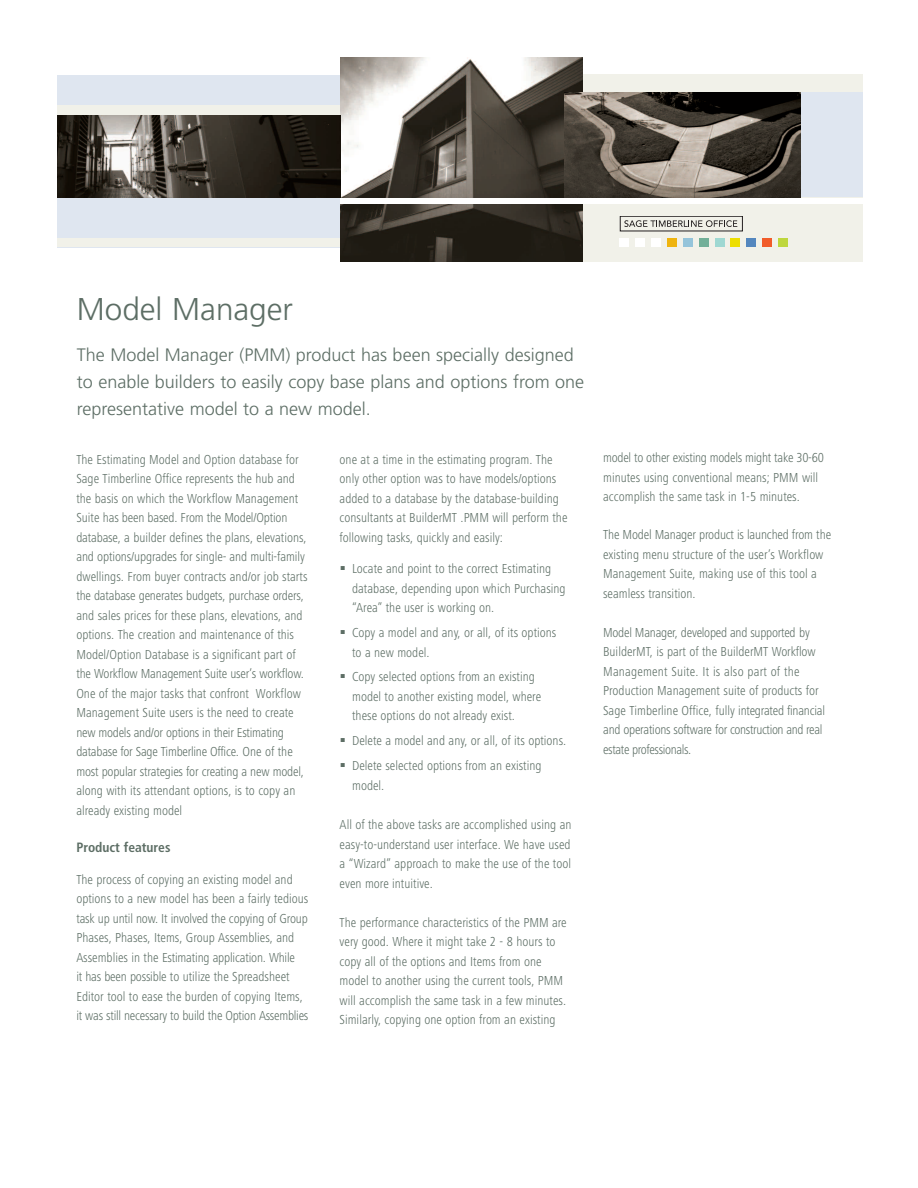
<style>
.page{position:relative;width:918px;height:1188px;background:#fff}
.page>*{position:absolute;margin:0;border:0;box-sizing:border-box;transform-origin:0 0}
.t1{font:300 31.5px "Frutiger";color:#5d6e65}
.t2{font:300 18px/27px "Frutiger";color:#5d6e65}
.t3{font:300 condensed 13.5px/19.5px "Frutiger Next LT";color:#5d6e65}
.t4{font:700 condensed 13.5px "Frutiger";color:#5d6e65}
.t5{font:4.5px "Vari Shapes Solid";color:#5d6e65}
</style>
<div class="page">
<div style="left:460px;top:75px;width:403px;height:187px;background:#f1f1e9"></div>
<div style="left:57px;top:75px;width:403px;height:172px;background:#dfe6f0"></div>
<div style="left:57px;top:105px;width:403px;height:11px;background:#f1f1e9"></div>
<div style="left:57px;top:239px;width:403px;height:8px;background:#f1f1e9"></div>
<div style="left:460px;top:93px;width:403px;height:104px;background:#dfe6f0"></div>
<img style="left:340px;top:57px;width:242px;height:205px">
<img style="left:57px;top:115px;width:283px;height:82px">
<img style="left:565px;top:93px;width:235px;height:105px">
<div style="left:340px;top:198px;width:523px;height:5px;background:#fff"></div>
<div style="left:667px;top:238px;width:10px;height:9px;background:#efb40f"></div>
<div style="left:652px;top:238px;width:9px;height:9px;background:#fff"></div>
<div style="left:636px;top:238px;width:9px;height:9px;background:#fff"></div>
<div style="left:620px;top:238px;width:9px;height:9px;background:#fff"></div>
<div style="left:683px;top:238px;width:10px;height:9px;background:#95c4da"></div>
<div style="left:699px;top:238px;width:9px;height:9px;background:#72af98"></div>
<div style="left:715px;top:238px;width:9px;height:9px;background:#9fd8d2"></div>
<div style="left:731px;top:238px;width:9px;height:9px;background:#edde01"></div>
<div style="left:747px;top:238px;width:9px;height:9px;background:#5487be"></div>
<div style="left:762px;top:238px;width:10px;height:9px;background:#f15c2a"></div>
<div style="left:778px;top:238px;width:9px;height:9px;background:#bed73e"></div>
<svg style="left:624px;top:220px;width:113px;height:7px"></svg>
<div style="left:620px;top:216px;width:123px;height:15px;border:1px solid #231f20"></div>
<h1 class="t1" style="left:77px;top:297px;width:218px">Model Manager</h1>
<h2 class="t2" style="left:77px;top:343px;width:509px">The Model Manager (PMM) product has been specially designed to enable builders to easily copy base plans and options from one representative model to a new model.</h2>
<p class="t3" style="left:76px;top:451px;width:233px">The Estimating Model and Option database for Sage Timberline Office represents the hub and the basis on which the Workflow Management Suite has been based. From the Model/Option database, a builder defines the plans, elevations, and options/upgrades for single- and multi-family dwellings. From buyer contracts and/or job starts the database generates budgets, purchase orders, and sales prices for these plans, elevations, and options. The creation and maintenance of this Model/Option Database is a significant part of the Workflow Management Suite user’s workflow.<br>One of the major tasks that confront Workflow Management Suite users is the need to create new models and/or options in their Estimating database for Sage Timberline Office. One of the most popular strategies for creating a new model, along with its attendant options, is to copy an already existing model</p>
<p class="t4" style="left:76px;top:842px;width:96px">Product features</p>
<p class="t3" style="left:76px;top:871px;width:234px">The process of copying an existing model and options to a new model has been a fairly tedious task up until now. It involved the copying of Group Phases, Phases, Items, Group Assemblies, and Assemblies in the Estimating application. While<br>it has been possible to utilize the Spreadsheet Editor tool to ease the burden of copying Items, it was still necessary to build the Option Assemblies</p>
<p class="t3" style="left:340px;top:451px;width:229px">one at a time in the estimating program. The only other option was to have models/options added to a database by the database-building consultants at BuilderMT .PMM will perform the following tasks, quickly and easily:</p>
<p class="t5" style="left:341px;top:566px;width:6px">&gt;</p>
<p class="t3" style="left:352px;top:560px;width:215px">Locate and point to the correct Estimating database, depending upon which Purchasing “Area” the user is working on.</p>
<p class="t5" style="left:341px;top:630px;width:6px">&gt;</p>
<p class="t3" style="left:352px;top:624px;width:206px">Copy a model and any, or all, of its options to a new model.</p>
<p class="t5" style="left:341px;top:674px;width:6px">&gt;</p>
<p class="t3" style="left:352px;top:669px;width:191px">Copy selected options from an existing model to another existing model, where these options do not already exist.</p>
<p class="t5" style="left:341px;top:738px;width:6px">&gt;</p>
<p class="t3" style="left:352px;top:733px;width:216px">Delete a model and any, or all, of its options.</p>
<p class="t5" style="left:341px;top:763px;width:6px">&gt;</p>
<p class="t3" style="left:352px;top:758px;width:191px">Delete selected options from an existing model.</p>
<p class="t3" style="left:340px;top:816px;width:233px;text-align:justify">All of the above tasks are accomplished using an easy-to-understand user interface. We have used a “Wizard” approach to make the use of the tool even more intuitive.</p>
<p class="t3" style="left:340px;top:914px;width:229px">The performance characteristics of the PMM are very good. Where it might take 2 - 8 hours to copy all of the options and Items from one model to another using the current tools, PMM will accomplish the same task in a few minutes.<br>Similarly, copying one option from an existing</p>
<p class="t3" style="left:603px;top:449px;width:222px">model to other existing models might take 30-60 minutes using conventional means; PMM will accomplish the same task in 1-5 minutes.</p>
<p class="t3" style="left:603px;top:526px;width:230px">The Model Manager product is launched from the existing menu structure of the user’s Workflow Management Suite, making use of this tool a seamless transition.</p>
<p class="t3" style="left:603px;top:624px;width:223px">Model Manager, developed and supported by BuilderMT, is part of the BuilderMT Workflow Management Suite. It is also part of the Production Management suite of products for Sage Timberline Office, fully integrated financial and operations software for construction and real estate professionals.</p>
</div>
